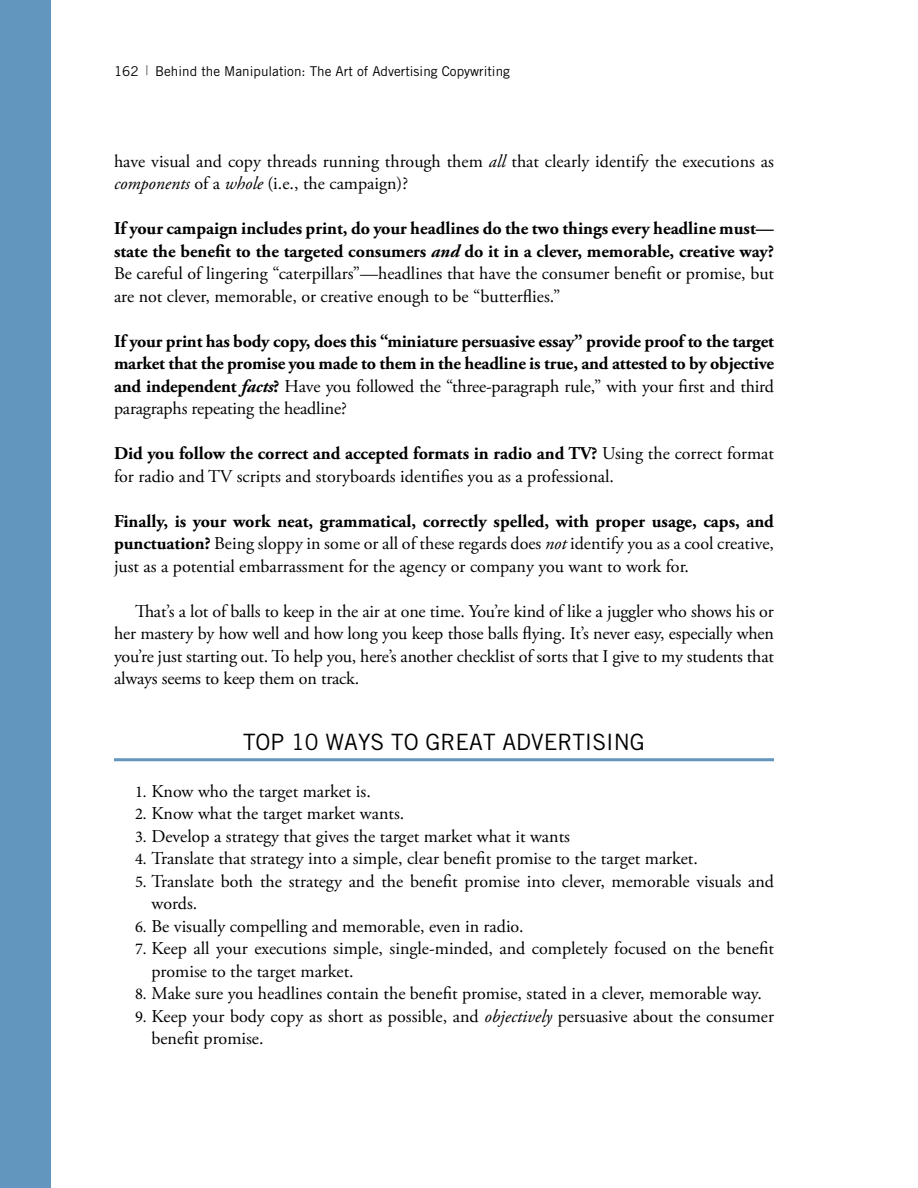
<style>
.page{position:relative;width:918px;height:1188px;background:#fff}
.page>*{position:absolute;margin:0;border:0;box-sizing:border-box;transform-origin:0 0}
.t1{font:22.5px "Trade Gothic LT Std";color:#000}
.t2{font:18px/22.5px "Adobe Garamond Pro";color:#000}
.t3{font:700 18px/22.5px "Adobe Garamond Pro";letter-spacing:-.01em;color:#000;text-align:justify}
.t4{font:13.5px "Trade Gothic LT Std";color:#000}
.s1{color:#58595b}
.s2{font-style:italic}
.s3{font-weight:400}
.s4{font-weight:700}
.s5{font-family:"Minion Pro";font-size:16.5px}
</style>
<div class="page">
<div style="left:0;top:0;width:51px;height:1188px;background:#6396be"></div>
<hr style="left:114px;top:758px;width:660px;height:3px;background:#6396be">
<p class="t4" style="left:114px;top:63px;width:397px">162 <span class="s1">|</span> Behind the Manipulation: The Art of Advertising Copywriting</p>
<p class="t2" style="left:114px;top:150px;width:661px">have visual and copy threads running through them <span class="s2">all</span> that clearly identify the executions as <span class="s2">components</span> of a <span class="s2">whole</span> (i.e., the campaign)?</p>
<p class="t3" style="left:114px;top:217px;width:662px">If your campaign includes print, do your headlines do the two things every headline must— state the benefit to the targeted consumers <span class="s2">and</span> do it in a clever, memorable, creative way?<br><span class="s3">Be careful of lingering “caterpillars”—headlines that have the consumer benefit or promise, but are not clever, memorable, or creative enough to be “butterflies.”</span></p>
<p class="t3" style="left:114px;top:330px;width:662px">If your print has body copy, does this “miniature persuasive essay” provide proof to the target market that the promise you made to them in the headline is true, and attested to by objective and independent <span class="s2">facts</span>? <span class="s3">Have you followed the “three-paragraph rule,” with your first and third paragraphs repeating the headline?</span></p>
<p class="t2" style="left:114px;top:443px;width:662px"><span class="s4">Did you follow the correct and accepted formats in radio and TV?</span> Using the correct format for radio and TV scripts and storyboards identifies you as a professional.</p>
<p class="t2" style="left:114px;top:510px;width:662px;text-align:justify"><span class="s4">Finally, is your work neat, grammatical, correctly spelled, with proper usage, caps, and punctuation?</span> Being sloppy in some or all of these regards does <span class="s2">not</span> identify you as a cool creative, just as a potential embarrassment for the agency or company you want to work for.</p>
<p class="t2" style="left:114px;top:600px;width:662px;text-align:justify;text-indent:21px">That’s a lot of balls to keep in the air at one time. You’re kind of like a juggler who shows his or her mastery by how well and how long you keep those balls flying. It’s never easy, especially when you’re just starting out. To help you, here’s another checklist of sorts that I give to my students that always seems to keep them on track.</p>
<p class="t1" style="left:243px;top:728px;width:403px">TOP 10 WAYS TO GREAT ADVERTISING</p>
<p class="t2" style="left:135px;top:780px;width:237px"><span class="s5">1.</span> Know who the target market is.</p>
<p class="t2" style="left:135px;top:803px;width:271px"><span class="s5">2.</span> Know what the target market wants.</p>
<p class="t2" style="left:135px;top:825px;width:437px"><span class="s5">3.</span> Develop a strategy that gives the target market what it wants</p>
<p class="t2" style="left:135px;top:848px;width:565px"><span class="s5">4.</span> Translate that strategy into a simple, clear benefit promise to the target market.</p>
<p class="t2" style="left:152px;top:870px;width:624px;text-indent:-16px"><span class="s5">5.</span> Translate both the strategy and the benefit promise into clever, memorable visuals and words.</p>
<p class="t2" style="left:135px;top:915px;width:390px"><span class="s5">6.</span> Be visually compelling and memorable, even in radio.</p>
<p class="t2" style="left:152px;top:938px;width:624px;text-indent:-16px"><span class="s5">7.</span> Keep all your executions simple, single-minded, and completely focused on the benefit promise to the target market.</p>
<p class="t2" style="left:135px;top:983px;width:628px"><span class="s5">8.</span> Make sure you headlines contain the benefit promise, stated in a clever, memorable way.</p>
<p class="t2" style="left:152px;top:1005px;width:624px;text-indent:-16px"><span class="s5">9.</span> Keep your body copy as short as possible, and <span class="s2">objectively</span> persuasive about the consumer benefit promise.</p>
</div>
